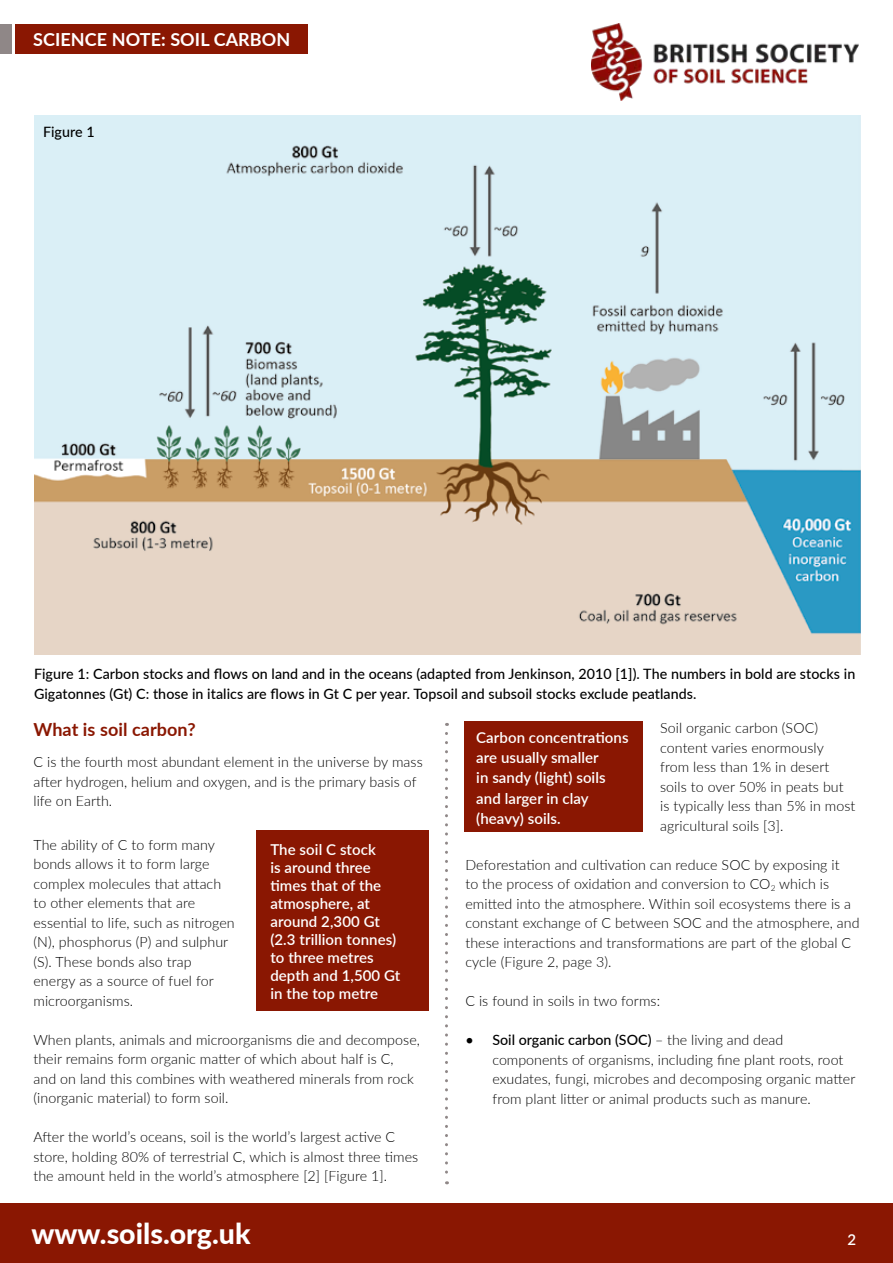
<style>
.page{position:relative;width:893px;height:1263px;background:#fff}
.page>*{position:absolute;margin:0;border:0;box-sizing:border-box;transform-origin:0 0}
.t1{font:800 28.5px "Lato";color:#fff}
.t2{font:700 18px "Lato";letter-spacing:.005em;color:#fff}
.t3{font:700 18px "Lato";letter-spacing:.005em;color:#8a1702}
.t4{font:600 15px/18px "Lato";letter-spacing:.005em;color:#fff}
.t5{font:300 14.25px/19.5px "Lato";letter-spacing:.005em;color:#000}
.t6{font:500 14.25px/19.5px "Lato";letter-spacing:.005em;color:#000}
.s1{font-weight:500}
</style>
<div class="page">
<div style="left:0;top:1204px;width:893px;height:59px;background:#8a1702"></div>
<div style="left:15px;top:24px;width:293px;height:30px;background:#8a1702"></div>
<div style="left:0;top:24px;width:12px;height:30px;background:#8f8787"></div>
<img style="left:592px;top:23px;width:267px;height:78px">
<img style="left:34px;top:116px;width:826px;height:539px">
<svg style="left:445px;top:733px;width:3px;height:451px"></svg>
<div style="left:465px;top:722px;width:178px;height:110px;background:#8a1702"></div>
<div style="left:257px;top:830px;width:172px;height:181px;background:#8a1702"></div>
<p class="t2" style="left:33px;top:27px;width:259px">SCIENCE NOTE: SOIL CARBON</p>
<p class="t6" style="left:43px;top:122px;width:53px">Figure 1</p>
<p class="t6" style="left:34px;top:663px;width:823px">Figure 1: Carbon stocks and flows on land and in the oceans (adapted from Jenkinson, 2010 [1]). The numbers in bold are stocks in<br>Gigatonnes (Gt) C: those in italics are flows in Gt C per year. Topsoil and subsoil stocks exclude peatlands.</p>
<p class="t3" style="left:33px;top:716px;width:164px">What is soil carbon?</p>
<p class="t5" style="left:33px;top:752px;width:391px">C is the fourth most abundant element in the universe by mass after hydrogen, helium and oxygen, and is the primary basis of life on Earth.</p>
<p class="t5" style="left:33px;top:834px;width:203px">The ability of C to form many bonds allows it to form large complex molecules that attach to other elements that are essential to life, such as nitrogen (N), phosphorus (P) and sulphur (S). These bonds also trap energy as a source of fuel for microorganisms.</p>
<p class="t5" style="left:33px;top:1029px;width:388px">When plants, animals and microorganisms die and decompose, their remains form organic matter of which about half is C,<br>and on land this combines with weathered minerals from rock (inorganic material) to form soil.</p>
<p class="t5" style="left:33px;top:1127px;width:386px">After the world’s oceans, soil is the world’s largest active C store, holding 80% of terrestrial C, which is almost three times the amount held in the world’s atmosphere [2] [Figure 1].</p>
<p class="t5" style="left:660px;top:718px;width:197px">Soil organic carbon (SOC) content varies enormously from less than 1% in desert soils to over 50% in peats but is typically less than 5% in most agricultural soils [3].</p>
<p class="t5" style="left:465px;top:854px;width:396px">Deforestation and cultivation can reduce SOC by exposing it<br>to the process of oxidation and conversion to CO<sub>2</sub> which is emitted into the atmosphere. Within soil ecosystems there is a constant exchange of C between SOC and the atmosphere, and these interactions and transformations are part of the global C cycle (Figure 2, page 3).</p>
<p class="t5" style="left:465px;top:991px;width:196px">C is found in soils in two forms:</p>
<p class="t5" style="left:492px;top:1030px;width:365px;text-indent:-27px"><span class="s1">• Soil organic carbon (SOC)</span> – the living and dead components of organisms, including fine plant roots, root exudates, fungi, microbes and decomposing organic matter from plant litter or animal products such as manure.</p>
<p class="t4" style="left:476px;top:727px;width:154px;line-height:20.2px">Carbon concentrations are usually smaller<br>in sandy (light) soils and larger in clay (heavy) soils.</p>
<p class="t4" style="left:270px;top:840px;width:131px">The soil C stock<br>is around three times that of the atmosphere, at around 2,300 Gt (2.3 trillion tonnes) to three metres depth and 1,500 Gt in the top metre</p>
<h1 class="t1" style="left:31px;top:1212px;width:221px">www.soils.org.uk</h1>
<p class="t4" style="left:847px;top:1229px;width:10px">2</p>
</div>
